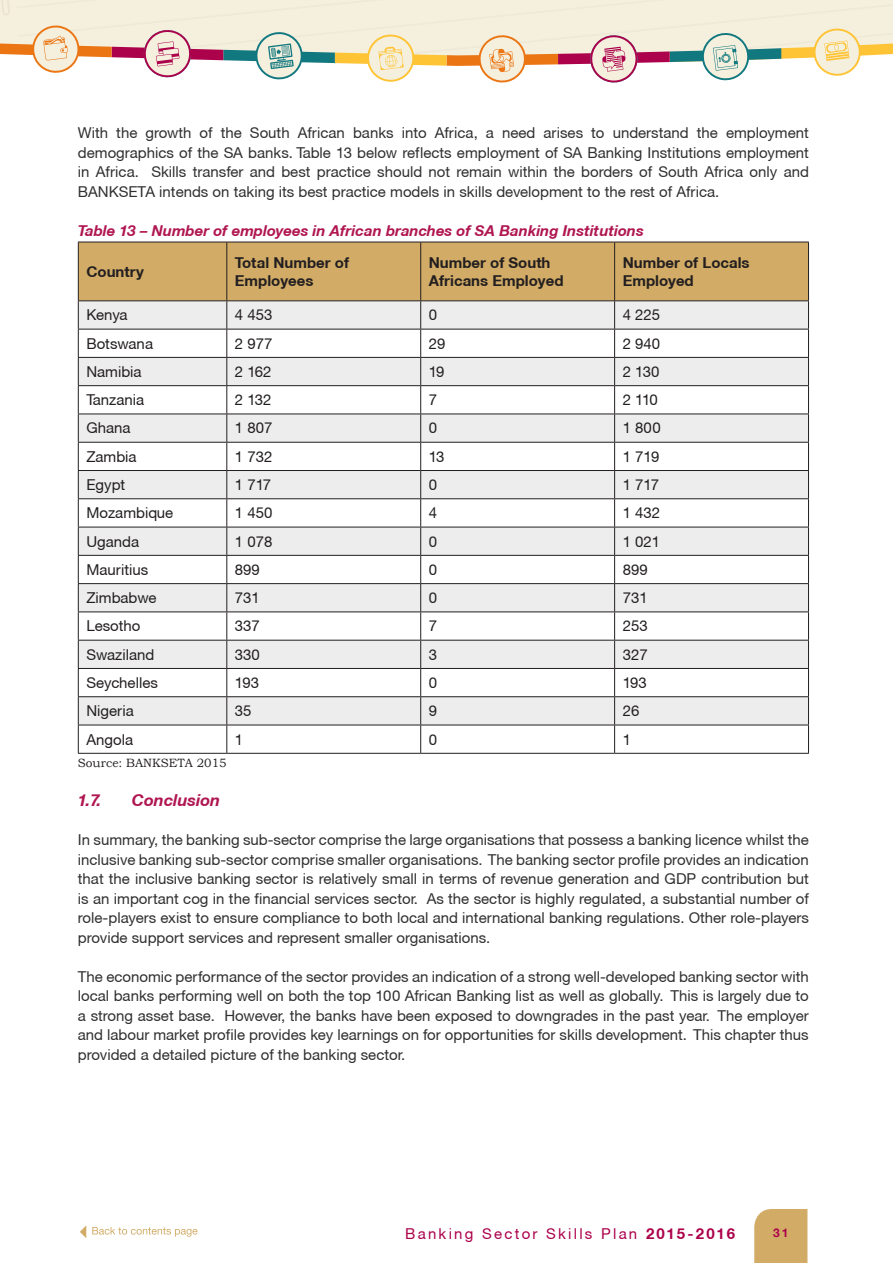
<style>
.page{position:relative;width:893px;height:1263px;background:#fff}
.page>*{position:absolute;margin:0;border:0;box-sizing:border-box;transform-origin:0 0}
.main_copy{font:italic 700 16.5px "Helvetica Neue CE";color:#b01651}
.main_copy-2{font:15px/19.5px "Helvetica Neue CE";color:#312f30;text-align:justify}
.t1{font:15px "Helvetica Neue CE";color:#231f20}
.t2{font:700 15px/18px "Helvetica Neue CE";color:#231f20}
.main_copy-3{font:italic 700 15px "Helvetica Neue CE";color:#b01651}
.t3{font:15px "Helvetica Neue CE";letter-spacing:.15em;color:#ac014b}
.t4{font:12px "Bookman Old Style";color:#231f20}
.t5{font:700 12px "Helvetica Neue";color:#ac014b}
.s1{font-weight:700}
</style>
<div class="page">
<svg style="left:0;top:0;width:893px;height:83px"></svg>
<div style="left:754px;top:1209px;width:53px;height:54px;background:#d2ac66"></div>
<hr style="left:78px;top:753px;width:149px;height:1px;background:#231f20">
<hr style="left:227px;top:753px;width:194px;height:1px;background:#231f20">
<hr style="left:421px;top:753px;width:194px;height:1px;background:#231f20">
<hr style="left:615px;top:753px;width:194px;height:1px;background:#231f20">
<svg style="left:78px;top:242px;width:731px;height:511px"></svg>
<svg style="left:80px;top:1226px;width:6px;height:12px"></svg>
<svg style="left:92px;top:1227px;width:106px;height:10px"></svg>
<p class="main_copy-2" style="left:78px;top:123px;width:732px">With the growth of the South African banks into Africa, a need arises to understand the employment demographics of the SA banks. Table 13 below reflects employment of SA Banking Institutions employment in Africa. Skills transfer and best practice should not remain within the borders of South Africa only and BANKSETA intends on taking its best practice models in skills development to the rest of Africa.</p>
<p class="main_copy-3" style="left:78px;top:221px;width:567px">Table 13 – Number of employees in African branches of SA Banking Institutions</p>
<p class="t2" style="left:86px;top:263px;width:59px">Country</p>
<p class="t2" style="left:235px;top:254px;width:116px">Total Number of<br>Employees</p>
<p class="t2" style="left:429px;top:254px;width:136px">Number of South<br>Africans Employed</p>
<p class="t2" style="left:623px;top:254px;width:128px">Number of Locals<br>Employed</p>
<p class="t1" style="left:86px;top:306px;width:43px">Kenya</p>
<p class="t1" style="left:235px;top:306px;width:39px">4 453</p>
<p class="t1" style="left:429px;top:306px;width:10px">0</p>
<p class="t1" style="left:623px;top:306px;width:39px">4 225</p>
<p class="t1" style="left:86px;top:334px;width:68px">Botswana</p>
<p class="t1" style="left:235px;top:334px;width:39px">2 977</p>
<p class="t1" style="left:429px;top:334px;width:18px">29</p>
<p class="t1" style="left:623px;top:334px;width:39px">2 940</p>
<p class="t1" style="left:86px;top:363px;width:57px">Namibia</p>
<p class="t1" style="left:235px;top:363px;width:38px">2 162</p>
<p class="t1" style="left:429px;top:363px;width:17px">19</p>
<p class="t1" style="left:623px;top:363px;width:38px">2 130</p>
<p class="t1" style="left:86px;top:391px;width:59px">Tanzania</p>
<p class="t1" style="left:235px;top:391px;width:38px">2 132</p>
<p class="t1" style="left:429px;top:391px;width:10px">7</p>
<p class="t1" style="left:623px;top:391px;width:37px">2 110</p>
<p class="t1" style="left:86px;top:419px;width:46px">Ghana</p>
<p class="t1" style="left:235px;top:419px;width:39px">1 807</p>
<p class="t1" style="left:429px;top:419px;width:10px">0</p>
<p class="t1" style="left:623px;top:419px;width:40px">1 800</p>
<p class="t1" style="left:86px;top:447px;width:52px">Zambia</p>
<p class="t1" style="left:235px;top:447px;width:39px">1 732</p>
<p class="t1" style="left:429px;top:447px;width:17px">13</p>
<p class="t1" style="left:623px;top:447px;width:38px">1 719</p>
<p class="t1" style="left:86px;top:476px;width:40px">Egypt</p>
<p class="t1" style="left:235px;top:476px;width:38px">1 717</p>
<p class="t1" style="left:429px;top:476px;width:10px">0</p>
<p class="t1" style="left:623px;top:476px;width:38px">1 717</p>
<p class="t1" style="left:86px;top:504px;width:88px">Mozambique</p>
<p class="t1" style="left:235px;top:504px;width:39px">1 450</p>
<p class="t1" style="left:429px;top:504px;width:10px">4</p>
<p class="t1" style="left:623px;top:504px;width:39px">1 432</p>
<p class="t1" style="left:86px;top:532px;width:54px">Uganda</p>
<p class="t1" style="left:235px;top:532px;width:39px">1 078</p>
<p class="t1" style="left:429px;top:532px;width:10px">0</p>
<p class="t1" style="left:623px;top:532px;width:39px">1 021</p>
<p class="t1" style="left:86px;top:560px;width:63px">Mauritius</p>
<p class="t1" style="left:235px;top:560px;width:27px">899</p>
<p class="t1" style="left:429px;top:560px;width:10px">0</p>
<p class="t1" style="left:623px;top:560px;width:27px">899</p>
<p class="t1" style="left:86px;top:589px;width:72px">Zimbabwe</p>
<p class="t1" style="left:235px;top:589px;width:27px">731</p>
<p class="t1" style="left:429px;top:589px;width:10px">0</p>
<p class="t1" style="left:623px;top:589px;width:27px">731</p>
<p class="t1" style="left:86px;top:617px;width:56px">Lesotho</p>
<p class="t1" style="left:235px;top:617px;width:27px">337</p>
<p class="t1" style="left:429px;top:617px;width:10px">7</p>
<p class="t1" style="left:623px;top:617px;width:27px">253</p>
<p class="t1" style="left:86px;top:645px;width:70px">Swaziland</p>
<p class="t1" style="left:235px;top:645px;width:27px">330</p>
<p class="t1" style="left:429px;top:645px;width:10px">3</p>
<p class="t1" style="left:623px;top:645px;width:27px">327</p>
<p class="t1" style="left:86px;top:674px;width:73px">Seychelles</p>
<p class="t1" style="left:235px;top:674px;width:26px">193</p>
<p class="t1" style="left:429px;top:674px;width:10px">0</p>
<p class="t1" style="left:623px;top:674px;width:26px">193</p>
<p class="t1" style="left:86px;top:702px;width:49px">Nigeria</p>
<p class="t1" style="left:235px;top:702px;width:18px">35</p>
<p class="t1" style="left:429px;top:702px;width:10px">9</p>
<p class="t1" style="left:623px;top:702px;width:18px">26</p>
<p class="t1" style="left:86px;top:730px;width:48px">Angola</p>
<p class="t1" style="left:235px;top:730px;width:10px">1</p>
<p class="t1" style="left:429px;top:730px;width:10px">0</p>
<p class="t1" style="left:623px;top:730px;width:10px">1</p>
<p class="t4" style="left:78px;top:756px;width:150px">Source: BANKSETA 2015</p>
<p class="main_copy" style="left:78px;top:790px;width:25px">1.7.</p>
<p class="main_copy" style="left:132px;top:790px;width:90px">Conclusion</p>
<p class="main_copy-2" style="left:78px;top:830px;width:732px">In summary, the banking sub-sector comprise the large organisations that possess a banking licence whilst the inclusive banking sub-sector comprise smaller organisations. The banking sector profile provides an indication that the inclusive banking sector is relatively small in terms of revenue generation and GDP contribution but is an important cog in the financial services sector. As the sector is highly regulated, a substantial number of role-players exist to ensure compliance to both local and international banking regulations. Other role-players provide support services and represent smaller organisations.</p>
<p class="main_copy-2" style="left:78px;top:967px;width:732px">The economic performance of the sector provides an indication of a strong well-developed banking sector with local banks performing well on both the top 100 African Banking list as well as globally. This is largely due to a strong asset base. However, the banks have been exposed to downgrades in the past year. The employer and labour market profile provides key learnings on for opportunities for skills development. This chapter thus provided a detailed picture of the banking sector.</p>
<p class="t3" style="left:405px;top:1225px;width:331px">Banking Sector Skills Plan <span class="s1">2015-2016</span></p>
<p class="t5" style="left:773px;top:1223px;width:17px">31</p>
</div>
